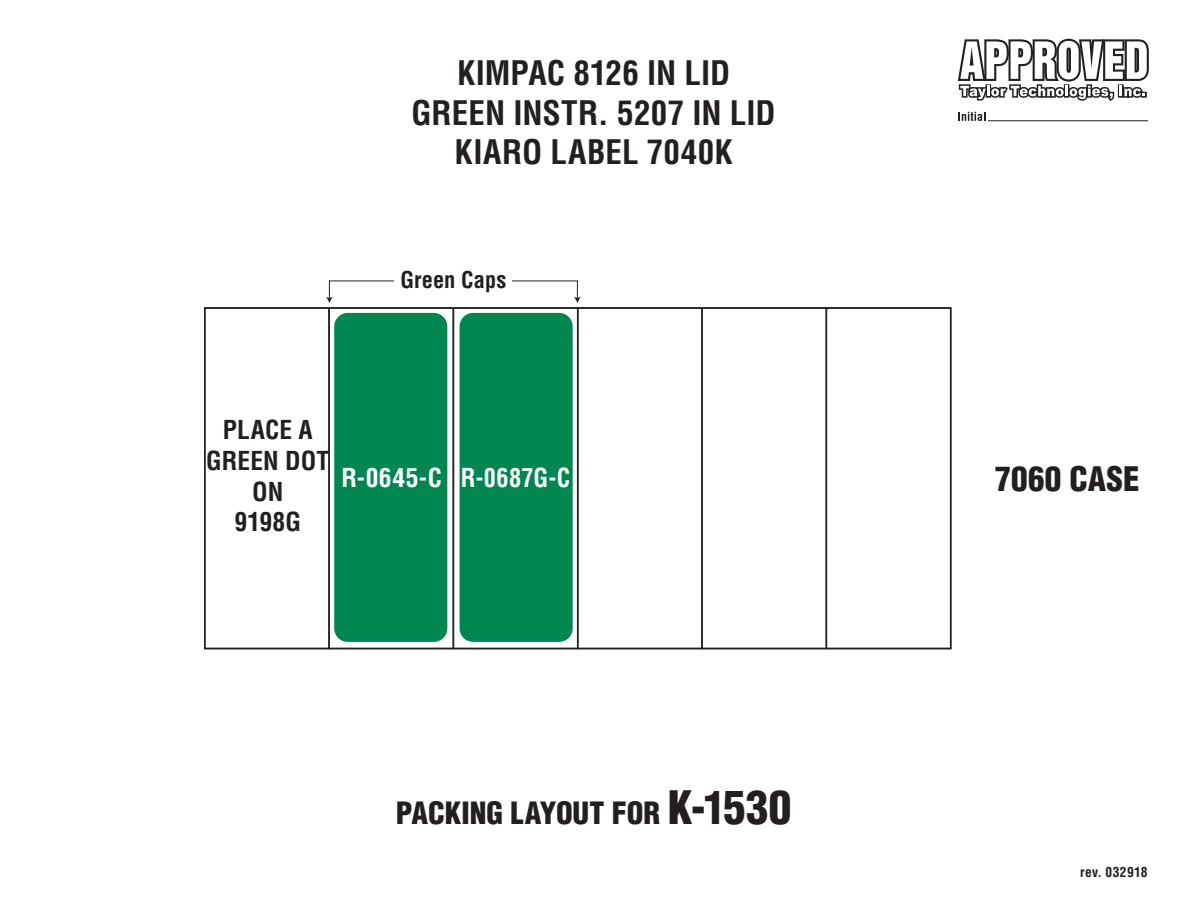
<style>
.page{position:relative;width:1188px;height:918px;background:#fff}
.page>*{position:absolute;margin:0;border:0;box-sizing:border-box;transform-origin:0 0}
.t1{font:700 condensed 33px/39.6px "Helvetica";letter-spacing:.005em;color:#231f20;text-align:center}
.t2{font:900 condensed 33px "Helvetica";letter-spacing:.005em;color:#231f20}
.t3{font:900 condensed 30px "Helvetica";letter-spacing:-.005em;color:#231f20}
.t4{font:700 condensed 25.5px/30.6px "Helvetica";letter-spacing:.005em;color:#231f20;text-align:center}
.t5{font:700 condensed 25.5px "Helvetica";letter-spacing:.015em;color:#fff}
.t6{font:700 condensed 22.5px "Helvetica";color:#231f20}
.t7{font:700 condensed 13.5px "Helvetica";letter-spacing:.03em;color:#231f20}
.s1{font-size:45px}
</style>
<div class="page">
<div style="left:334px;top:313px;width:113px;height:329px;background:#008751;border-radius:14px"></div>
<div style="left:460px;top:313px;width:113px;height:329px;background:#008751;border-radius:14px"></div>
<div style="left:204px;top:307px;width:126px;height:342px;border:2px solid #231f20"></div>
<div style="left:328px;top:307px;width:126px;height:342px;border:2px solid #231f20"></div>
<div style="left:453px;top:307px;width:125px;height:342px;border:2px solid #231f20"></div>
<div style="left:577px;top:307px;width:126px;height:342px;border:2px solid #231f20"></div>
<div style="left:701px;top:307px;width:126px;height:342px;border:2px solid #231f20"></div>
<div style="left:826px;top:307px;width:125px;height:342px;border:2px solid #231f20"></div>
<svg style="left:326px;top:297px;width:7px;height:6px"></svg>
<svg style="left:574px;top:297px;width:7px;height:6px"></svg>
<svg style="left:958px;top:112px;width:27px;height:9px"></svg>
<svg style="left:957px;top:38px;width:192px;height:63px"></svg>
<hr style="left:988px;top:120px;width:160px;height:1px;background:#231f20">
<p class="t1" style="left:412px;top:53px;width:366px">KIMPAC 8126 IN LID<br>GREEN INSTR. 5207 IN LID<br>KIARO LABEL 7040K</p>
<p class="t6" style="left:400px;top:266px;width:108px">Green Caps</p>
<p class="t4" style="left:206px;top:415px;width:125px">PLACE A<br>GREEN DOT<br>ON<br>9198G</p>
<p class="t5" style="left:341px;top:461px;width:230px">R-0645-C R-0687G-C</p>
<p class="t3" style="left:396px;top:794px;width:397px">PACKING LAYOUT FOR <span class="s1">K-1530</span></p>
<p class="t2" style="left:995px;top:459px;width:146px">7060 CASE</p>
<p class="t7" style="left:1080px;top:863px;width:69px">rev. 032918</p>
</div>
